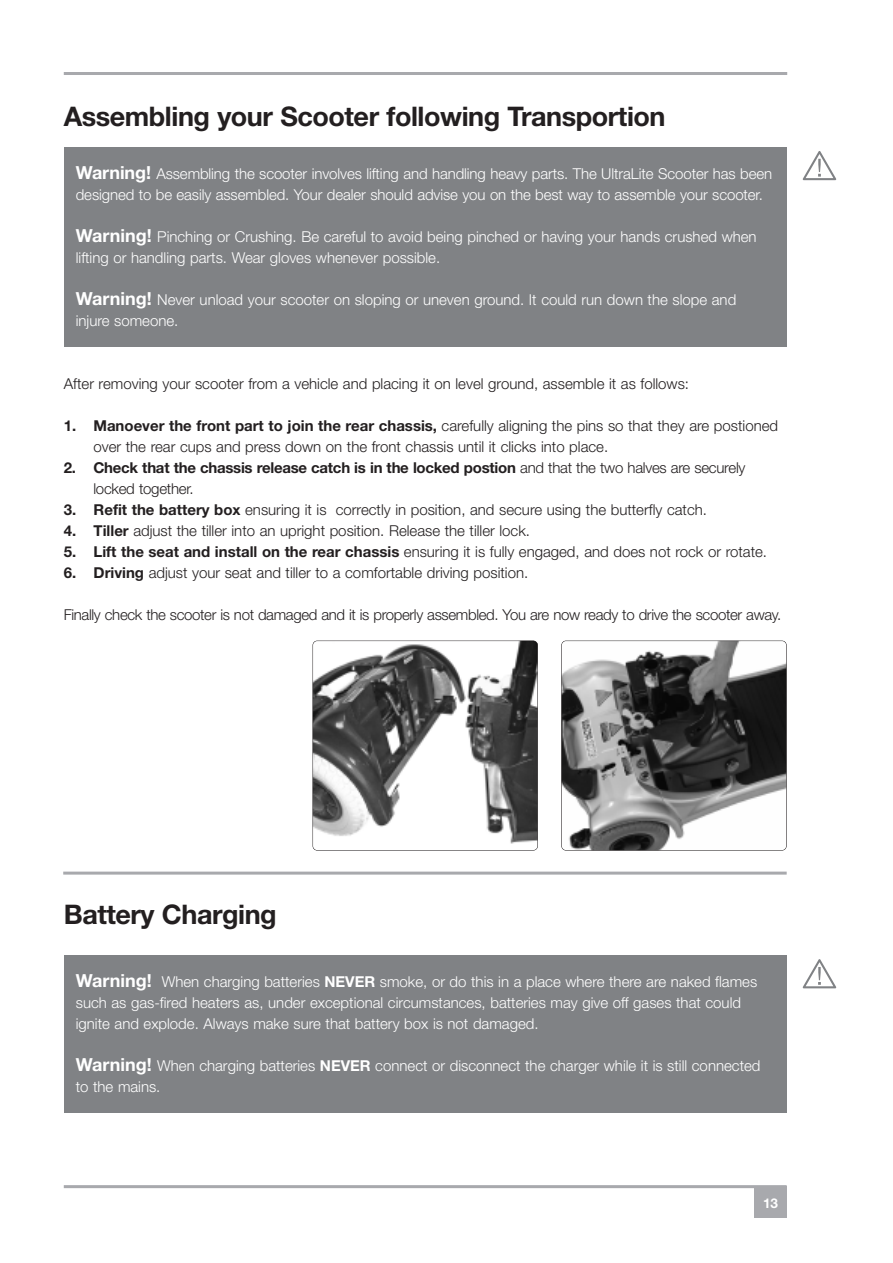
<style>
.page{position:relative;width:893px;height:1263px;background:#fff}
.page>*{position:absolute;margin:0;border:0;box-sizing:border-box;transform-origin:0 0}
.t1{font:700 27px "Helvetica Neue";letter-spacing:-.015em;color:#231f20}
.t2{font:300 15px/21px "Helvetica Neue";color:#fff}
.t3{font:300 15px/21px "Helvetica Neue";color:#231f20}
.t4{font:700 15px/21px "Helvetica Neue";letter-spacing:-.015em;color:#231f20}
.t5{font:300 15px "Helvetica Neue";letter-spacing:-.02em;color:#231f20}
.t6{font:700 13.5px "Helvetica Neue";color:#fff}
.s1{font-weight:700;font-size:18px}
.s2{font-weight:700}
.s3{font-weight:300}
</style>
<div class="page">
<div style="left:754px;top:1187px;width:33px;height:31px;background:#a8a9ad"></div>
<hr style="left:64px;top:1185px;width:723px;height:3px;background:#a8a9ad">
<hr style="left:64px;top:72px;width:723px;height:3px;background:#a8a9ad">
<div style="left:64px;top:147px;width:723px;height:199px;background:#808285"></div>
<svg style="left:803px;top:151px;width:33px;height:29px"></svg>
<svg style="left:803px;top:959px;width:33px;height:29px"></svg>
<img style="left:561px;top:641px;width:225px;height:209px;border-radius:4px">
<div style="left:561px;top:640px;width:226px;height:210px;border:1px solid #231f20;border-radius:5px"></div>
<img style="left:313px;top:641px;width:225px;height:209px;border-radius:4px">
<div style="left:313px;top:641px;width:225px;height:209px;border:1px solid #231f20;border-radius:5px"></div>
<hr style="left:63px;top:872px;width:724px;height:2px;background:#a8a9ad">
<div style="left:64px;top:955px;width:723px;height:157px;background:#808285"></div>
<h1 class="t1" style="left:64px;top:107px;width:603px">Assembling your Scooter following Transportion</h1>
<p class="t2" style="left:76px;top:164px;width:698px"><span class="s1">Warning!</span> Assembling the scooter involves lifting and handling heavy parts. The UltraLite Scooter has been designed to be easily assembled. Your dealer should advise you on the best way to assemble your scooter.</p>
<p class="t2" style="left:76px;top:227px;width:682px"><span class="s1">Warning!</span> Pinching or Crushing. Be careful to avoid being pinched or having your hands crushed when lifting or handling parts. Wear gloves whenever possible.</p>
<p class="t2" style="left:76px;top:290px;width:662px"><span class="s1">Warning!</span> Never unload your scooter on sloping or uneven ground. It could run down the slope and injure someone.</p>
<p class="t3" style="left:64px;top:374px;width:627px">After removing your scooter from a vehicle and placing it on level ground, assemble it as follows:</p>
<p class="t3" style="left:93px;top:416px;width:686px;text-indent:-30px"><span class="s2">1. Manoever the front part to join the rear chassis,</span> carefully aligning the pins so that they are postioned over the rear cups and press down on the front chassis until it clicks into place.</p>
<p class="t4" style="left:93px;top:458px;width:654px;text-indent:-30px">2. Check that the chassis release catch is in the locked postion <span class="s3">and that the two halves are securely locked together.</span></p>
<p class="t3" style="left:64px;top:500px;width:645px"><span class="s2">3. Refit the battery box</span> ensuring it is correctly in position, and secure using the butterfly catch.</p>
<p class="t3" style="left:64px;top:521px;width:468px"><span class="s2">4. Tiller</span> adjust the tiller into an upright position. Release the tiller lock.</p>
<p class="t3" style="left:64px;top:542px;width:705px"><span class="s2">5. Lift the seat and install on the rear chassis</span> ensuring it is fully engaged, and does not rock or rotate.</p>
<p class="t3" style="left:64px;top:563px;width:466px"><span class="s2">6. Driving</span> adjust your seat and tiller to a comfortable driving position.</p>
<p class="t5" style="left:64px;top:609px;width:719px">Finally check the scooter is not damaged and it is properly assembled. You are now ready to drive the scooter away.</p>
<h1 class="t1" style="left:64px;top:905px;width:214px">Battery Charging</h1>
<p class="t2" style="left:76px;top:973px;width:683px"><span class="s1">Warning!</span> When charging batteries <span class="s2">NEVER</span> smoke, or do this in a place where there are naked flames such as gas-fired heaters as, under exceptional circumstances, batteries may give off gases that could ignite and explode. Always make sure that battery box is not damaged.</p>
<p class="t2" style="left:76px;top:1057px;width:686px"><span class="s1">Warning!</span> When charging batteries <span class="s2">NEVER</span> connect or disconnect the charger while it is still connected to the mains.</p>
<p class="t6" style="left:763px;top:1198px;width:17px">13</p>
</div>
